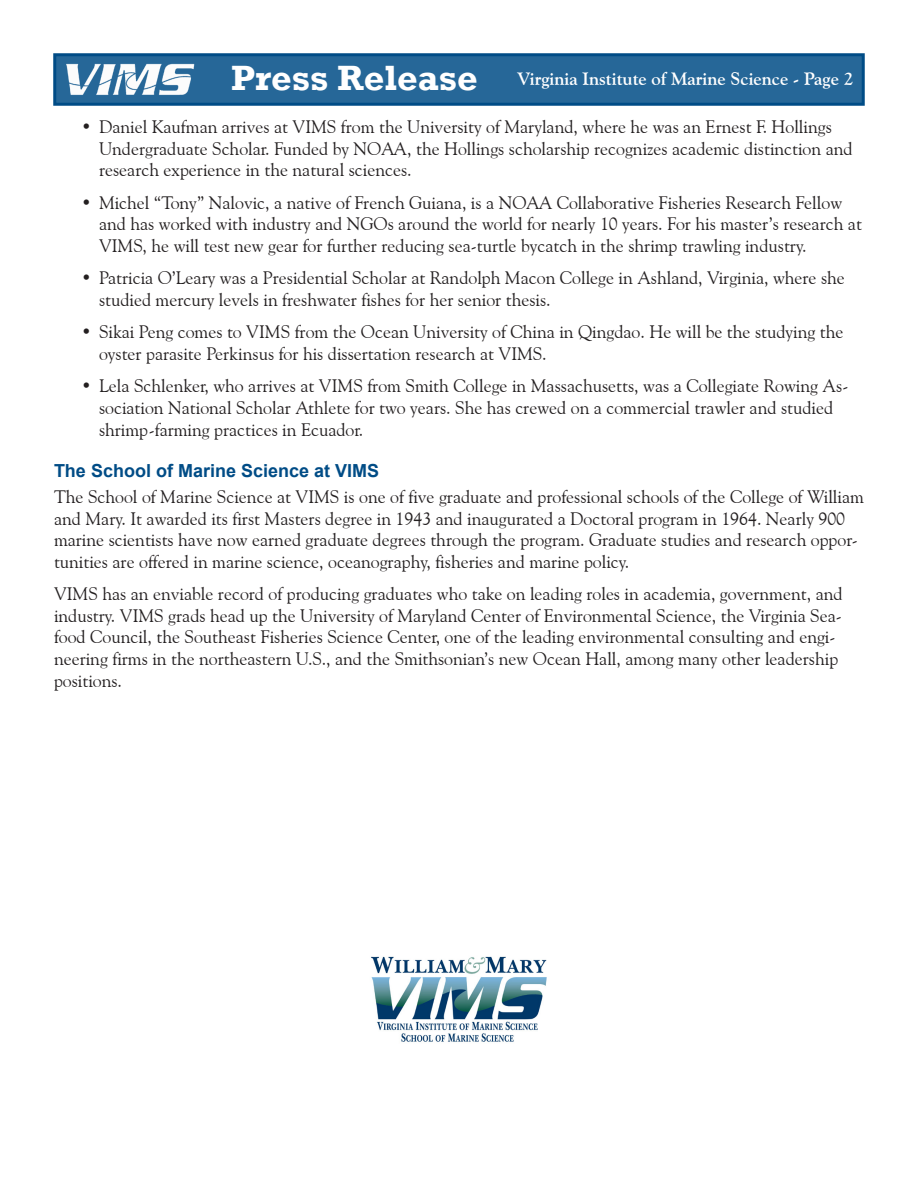
<style>
.page{position:relative;width:918px;height:1188px;background:#fff}
.page>*{position:absolute;margin:0;border:0;box-sizing:border-box;transform-origin:0 0}
.Press_Release_Headin{font:700 36px "Rockwell";color:#fff}
.Body_Text{font:18px/21.6px "Goudy Old Style BT";color:#231f20}
.Running_Head_-_pg{font:700 18px "Goudy Old Style BT";color:#fff}
.Subheading{font:700 18px "Arial";color:#004c86}
</style>
<div class="page">
<div style="left:53px;top:53px;width:812px;height:53px;background:#266798;border:3px solid #004c86"></div>
<img style="left:66px;top:64px;width:128px;height:31px">
<img style="left:371px;top:956px;width:176px;height:86px">
<p class="Press_Release_Headin" style="left:231px;top:56px;width:248px">Press Release</p>
<p class="Running_Head_-_pg" style="left:517px;top:68px;width:338px">Virginia Institute of Marine Science - Page 2</p>
<p class="Body_Text" style="left:99px;top:116px;width:755px;text-indent:-18px">• Daniel Kaufman arrives at VIMS from the University of Maryland, where he was an Ernest F. Hollings<br>Undergraduate Scholar. Funded by NOAA, the Hollings scholarship recognizes academic distinction and research experience in the natural sciences.</p>
<p class="Body_Text" style="left:99px;top:191px;width:764px;text-indent:-18px">• Michel “Tony” Nalovic, a native of French Guiana, is a NOAA Collaborative Fisheries Research Fellow and has worked with industry and NGOs around the world for nearly 10 years. For his master’s research at<br>VIMS, he will test new gear for further reducing sea-turtle bycatch in the shrimp trawling industry.</p>
<p class="Body_Text" style="left:99px;top:267px;width:747px;text-indent:-18px">• Patricia O’Leary was a Presidential Scholar at Randolph Macon College in Ashland, Virginia, where she studied mercury levels in freshwater fishes for her senior thesis.</p>
<p class="Body_Text" style="left:99px;top:321px;width:746px;text-indent:-18px">• Sikai Peng comes to VIMS from the Ocean University of China in Qingdao. He will be the studying the oyster parasite Perkinsus for his dissertation research at VIMS.</p>
<p class="Body_Text" style="left:99px;top:375px;width:751px;text-indent:-18px">• Lela Schlenker, who arrives at VIMS from Smith College in Massachusetts, was a Collegiate Rowing As&shy;sociation National Scholar Athlete for two years. She has crewed on a commercial trawler and studied shrimp-farming practices in Ecuador.</p>
<p class="Subheading" style="left:54px;top:459px;width:327px">The School of Marine Science at VIMS</p>
<p class="Body_Text" style="left:54px;top:486px;width:811px">The School of Marine Science at VIMS is one of five graduate and professional schools of the College of William and Mary. It awarded its first Masters degree in 1943 and inaugurated a Doctoral program in 1964. Nearly 900 marine scientists have now earned graduate degrees through the program. Graduate studies and research oppor&shy;tunities are offered in marine science, oceanography, fisheries and marine policy.</p>
<p class="Body_Text" style="left:54px;top:583px;width:790px">VIMS has an enviable record of producing graduates who take on leading roles in academia, government, and industry. VIMS grads head up the University of Maryland Center of Environmental Science, the Virginia Sea&shy;food Council, the Southeast Fisheries Science Center, one of the leading environmental consulting and engi&shy;neering firms in the northeastern U.S., and the Smithsonian’s new Ocean Hall, among many other leadership positions.</p>
</div>
